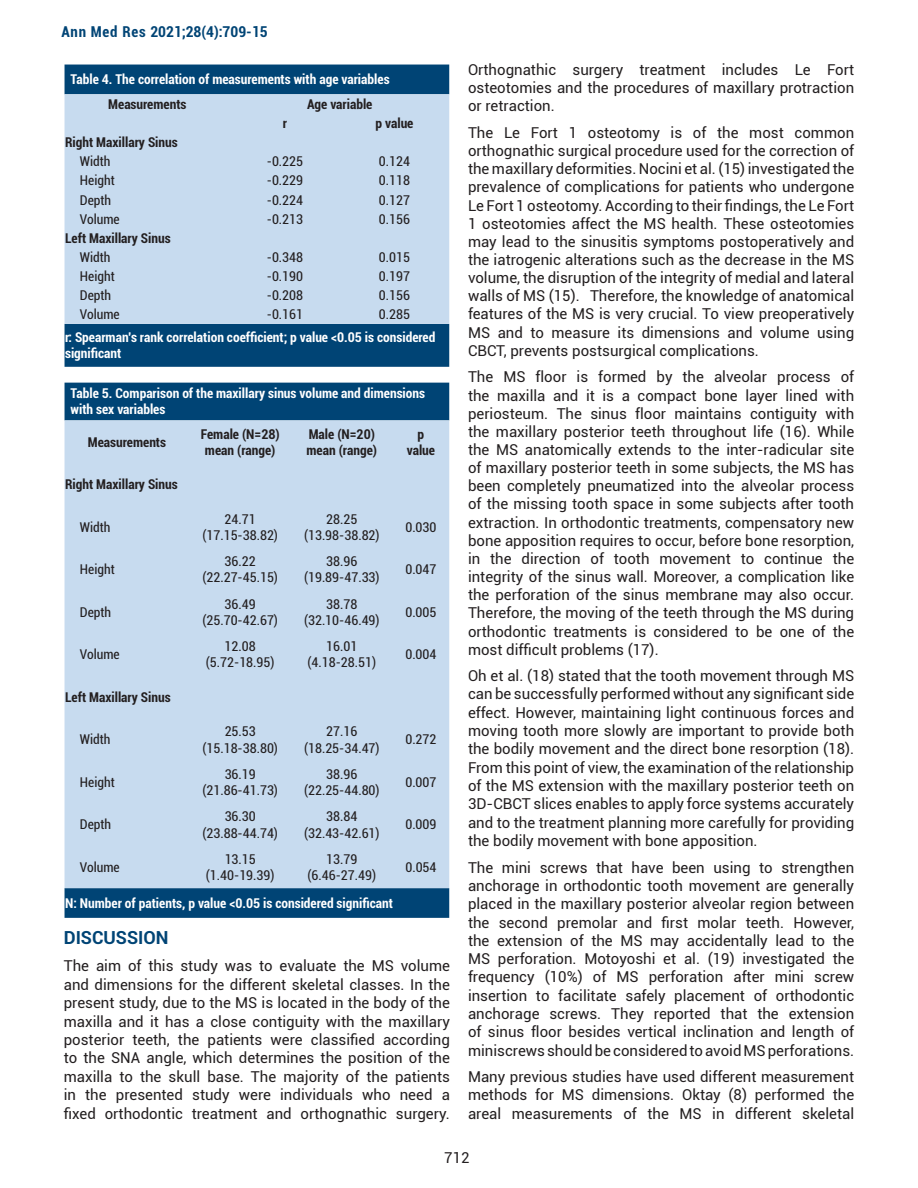
<style>
.page{position:relative;width:918px;height:1188px;background:#fff}
.page>*{position:absolute;margin:0;border:0;box-sizing:border-box;transform-origin:0 0}
.t1{font:700 18px "Roboto";color:#004475}
.t2{font:15px/18.1px "Roboto";color:#231f20;text-align:justify}
.t3{font:700 condensed 15px "Roboto";color:#004475}
.t4{font:condensed 13.5px/16.2px "Roboto";color:#231f20;text-align:center}
.t5{font:700 condensed 13.5px/16.2px "Roboto";color:#fff}
.t6{font:700 condensed 13.5px/16.2px "Roboto";color:#231f20;text-align:center}
</style>
<div class="page">
<div style="left:65px;top:65px;width:384px;height:302px;background:#004475"></div>
<div style="left:65px;top:94px;width:384px;height:230px;background:#c7dbef"></div>
<div style="left:65px;top:383px;width:384px;height:535px;background:#004475"></div>
<div style="left:65px;top:420px;width:384px;height:468px;background:#c7dbef"></div>
<p class="t3" style="left:61px;top:21px;width:208px">Ann Med Res 2021;28(4):709-15</p>
<p class="t5" style="left:71px;top:71px;width:321px">Table 4. The correlation of measurements with age variables</p>
<p class="t6" style="left:108px;top:96px;width:80px">Measurements</p>
<p class="t6" style="left:307px;top:96px;width:67px">Age variable</p>
<p class="t6" style="left:283px;top:115px;width:6px">r</p>
<p class="t6" style="left:375px;top:115px;width:40px">p value</p>
<p class="t6" style="left:65px;top:134px;width:114px">Right Maxillary Sinus</p>
<p class="t4" style="left:80px;top:153px;width:32px">Width</p>
<p class="t4" style="left:267px;top:153px;width:38px">-0.225</p>
<p class="t4" style="left:379px;top:153px;width:33px">0.124</p>
<p class="t4" style="left:80px;top:172px;width:36px">Height</p>
<p class="t4" style="left:267px;top:172px;width:38px">-0.229</p>
<p class="t4" style="left:379px;top:172px;width:33px">0.118</p>
<p class="t4" style="left:80px;top:191px;width:33px">Depth</p>
<p class="t4" style="left:267px;top:191px;width:38px">-0.224</p>
<p class="t4" style="left:379px;top:191px;width:33px">0.127</p>
<p class="t4" style="left:80px;top:210px;width:41px">Volume</p>
<p class="t4" style="left:267px;top:210px;width:38px">-0.213</p>
<p class="t4" style="left:379px;top:210px;width:33px">0.156</p>
<p class="t6" style="left:65px;top:229px;width:107px">Left Maxillary Sinus</p>
<p class="t4" style="left:80px;top:249px;width:32px">Width</p>
<p class="t4" style="left:267px;top:249px;width:38px">-0.348</p>
<p class="t4" style="left:379px;top:249px;width:33px">0.015</p>
<p class="t4" style="left:80px;top:268px;width:36px">Height</p>
<p class="t4" style="left:267px;top:268px;width:38px">-0.190</p>
<p class="t4" style="left:379px;top:268px;width:33px">0.197</p>
<p class="t4" style="left:80px;top:287px;width:33px">Depth</p>
<p class="t4" style="left:267px;top:287px;width:38px">-0.208</p>
<p class="t4" style="left:379px;top:287px;width:33px">0.156</p>
<p class="t4" style="left:80px;top:306px;width:41px">Volume</p>
<p class="t4" style="left:267px;top:306px;width:38px">-0.161</p>
<p class="t4" style="left:379px;top:306px;width:33px">0.285</p>
<p class="t5" style="left:65px;top:329px;width:372px">r: Spearman's rank correlation coefficient; p value &lt;0.05 is considered significant</p>
<p class="t5" style="left:71px;top:385px;width:356px">Table 5. Comparison of the maxillary sinus volume and dimensions with sex variables</p>
<p class="t6" style="left:88px;top:433px;width:80px">Measurements</p>
<p class="t6" style="left:201px;top:425px;width:81px">Female (N=28) mean (range)</p>
<p class="t6" style="left:307px;top:425px;width:72px;text-align:left">Male (N=20) mean (range)</p>
<p class="t6" style="left:407px;top:425px;width:30px">p value</p>
<p class="t6" style="left:65px;top:476px;width:114px">Right Maxillary Sinus</p>
<p class="t4" style="left:80px;top:518px;width:32px">Width</p>
<p class="t4" style="left:202px;top:510px;width:77px">24.71 (17.15-38.82)</p>
<p class="t4" style="left:304px;top:510px;width:77px">28.25 (13.98-38.82)</p>
<p class="t4" style="left:405px;top:518px;width:33px">0.030</p>
<p class="t4" style="left:80px;top:561px;width:36px">Height</p>
<p class="t4" style="left:202px;top:553px;width:77px">36.22 (22.27-45.15)</p>
<p class="t4" style="left:304px;top:553px;width:77px">38.96 (19.89-47.33)</p>
<p class="t4" style="left:405px;top:561px;width:33px">0.047</p>
<p class="t4" style="left:80px;top:603px;width:33px">Depth</p>
<p class="t4" style="left:202px;top:595px;width:77px">36.49 (25.70-42.67)</p>
<p class="t4" style="left:304px;top:595px;width:77px">38.78 (32.10-46.49)</p>
<p class="t4" style="left:405px;top:603px;width:33px">0.005</p>
<p class="t4" style="left:80px;top:646px;width:41px">Volume</p>
<p class="t4" style="left:206px;top:638px;width:70px">12.08 (5.72-18.95)</p>
<p class="t4" style="left:308px;top:638px;width:70px">16.01 (4.18-28.51)</p>
<p class="t4" style="left:405px;top:646px;width:33px">0.004</p>
<p class="t6" style="left:65px;top:688px;width:107px">Left Maxillary Sinus</p>
<p class="t4" style="left:80px;top:731px;width:32px">Width</p>
<p class="t4" style="left:202px;top:723px;width:77px">25.53 (15.18-38.80)</p>
<p class="t4" style="left:304px;top:723px;width:77px">27.16 (18.25-34.47)</p>
<p class="t4" style="left:405px;top:731px;width:33px">0.272</p>
<p class="t4" style="left:80px;top:774px;width:36px">Height</p>
<p class="t4" style="left:202px;top:765px;width:77px">36.19 (21.86-41.73)</p>
<p class="t4" style="left:304px;top:765px;width:77px">38.96 (22.25-44.80)</p>
<p class="t4" style="left:405px;top:774px;width:33px">0.007</p>
<p class="t4" style="left:80px;top:816px;width:33px">Depth</p>
<p class="t4" style="left:202px;top:808px;width:77px">36.30 (23.88-44.74)</p>
<p class="t4" style="left:304px;top:808px;width:77px">38.84 (32.43-42.61)</p>
<p class="t4" style="left:405px;top:816px;width:33px">0.009</p>
<p class="t4" style="left:80px;top:859px;width:41px">Volume</p>
<p class="t4" style="left:206px;top:851px;width:70px">13.15 (1.40-19.39)</p>
<p class="t4" style="left:308px;top:851px;width:70px">13.79 (6.46-27.49)</p>
<p class="t4" style="left:405px;top:859px;width:33px">0.054</p>
<p class="t5" style="left:65px;top:895px;width:329px">N: Number of patients, p value &lt;0.05 is considered significant</p>
<p class="t1" style="left:64px;top:925px;width:106px">DISCUSSION</p>
<p class="t2" style="left:64px;top:956px;width:388px">The aim of this study was to evaluate the MS volume and dimensions for the different skeletal classes. In the present study, due to the MS is located in the body of the maxilla and it has a close contiguity with the maxillary posterior teeth, the patients were classified according to the SNA angle, which determines the position of the maxilla to the skull base. The majority of the patients in the presented study were individuals who need a fixed orthodontic treatment and orthognathic surgery.</p>
<p class="t2" style="left:468px;top:60px;width:388px">Orthognathic surgery treatment includes Le Fort osteotomies and the procedures of maxillary protraction or retraction.</p>
<p class="t2" style="left:468px;top:123px;width:388px">The Le Fort 1 osteotomy is of the most common orthognathic surgical procedure used for the correction of the maxillary deformities. Nocini et al. (15) investigated the prevalence of complications for patients who undergone Le Fort 1 osteotomy. According to their findings, the Le Fort 1 osteotomies affect the MS health. These osteotomies may lead to the sinusitis symptoms postoperatively and the iatrogenic alterations such as the decrease in the MS volume, the disruption of the integrity of medial and lateral walls of MS (15). Therefore, the knowledge of anatomical features of the MS is very crucial. To view preoperatively MS and to measure its dimensions and volume using CBCT, prevents postsurgical complications.</p>
<p class="t2" style="left:468px;top:367px;width:388px">The MS floor is formed by the alveolar process of the maxilla and it is a compact bone layer lined with periosteum. The sinus floor maintains contiguity with the maxillary posterior teeth throughout life (16). While the MS anatomically extends to the inter-radicular site of maxillary posterior teeth in some subjects, the MS has been completely pneumatized into the alveolar process of the missing tooth space in some subjects after tooth extraction. In orthodontic treatments, compensatory new bone apposition requires to occur, before bone resorption, in the direction of tooth movement to continue the integrity of the sinus wall. Moreover, a complication like the perforation of the sinus membrane may also occur.<br>Therefore, the moving of the teeth through the MS during orthodontic treatments is considered to be one of the most difficult problems (17).</p>
<p class="t2" style="left:468px;top:666px;width:388px">Oh et al. (18) stated that the tooth movement through MS can be successfully performed without any significant side effect. However, maintaining light continuous forces and moving tooth more slowly are important to provide both the bodily movement and the direct bone resorption (18).<br>From this point of view, the examination of the relationship of the MS extension with the maxillary posterior teeth on 3D-CBCT slices enables to apply force systems accurately and to the treatment planning more carefully for providing the bodily movement with bone apposition.</p>
<p class="t2" style="left:468px;top:858px;width:388px">The mini screws that have been using to strengthen anchorage in orthodontic tooth movement are generally placed in the maxillary posterior alveolar region between the second premolar and first molar teeth. However, the extension of the MS may accidentally lead to the MS perforation. Motoyoshi et al. (19) investigated the frequency (10%) of MS perforation after mini screw insertion to facilitate safely placement of orthodontic anchorage screws. They reported that the extension of sinus floor besides vertical inclination and length of miniscrews should be considered to avoid MS perforations.</p>
<p class="t2" style="left:468px;top:1067px;width:388px">Many previous studies have used different measurement methods for MS dimensions. Oktay (8) performed the areal measurements of the MS in different skeletal</p>
<p class="t2" style="left:444px;top:1148px;width:27px">712</p>
</div>
